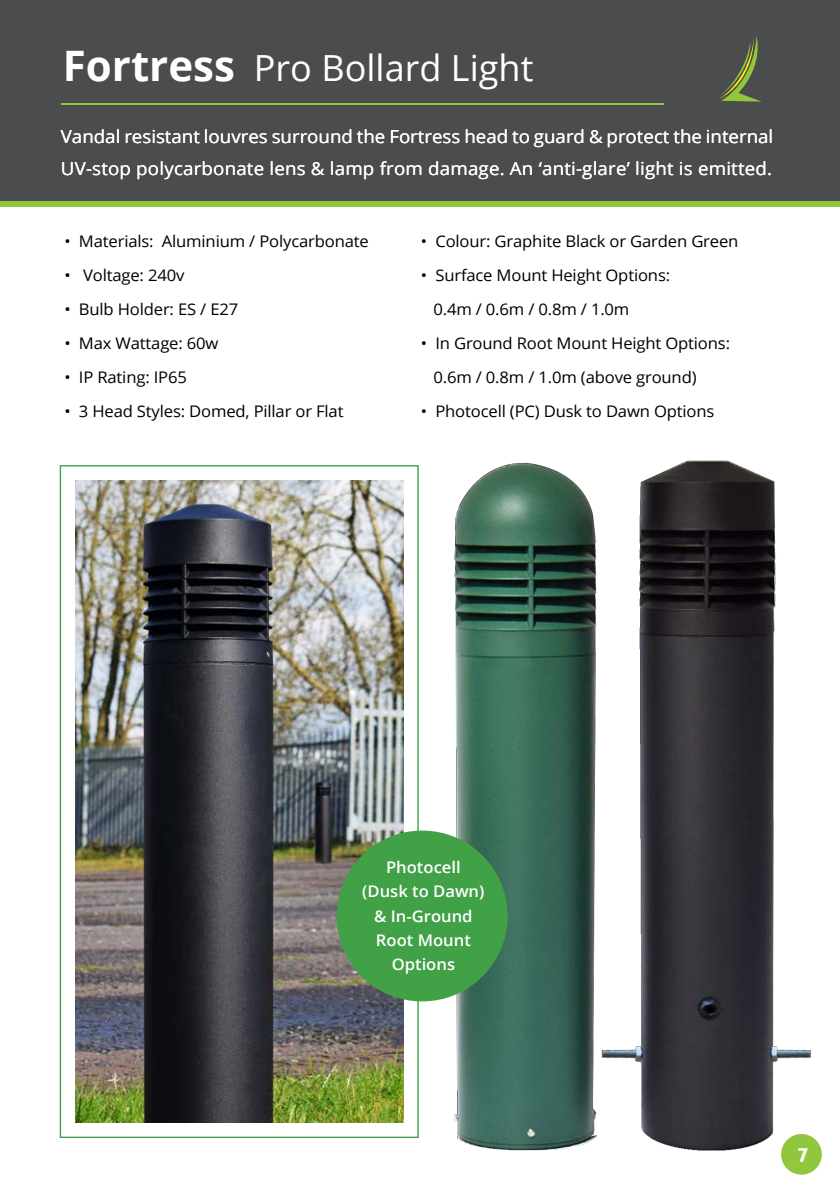
<style>
.page{position:relative;width:840px;height:1191px;background:#fff}
.page>*{position:absolute;margin:0;border:0;box-sizing:border-box;transform-origin:0 0}
.t1{font:700 42px "Open Sans";color:#fff}
.t2{font:36px "Open Sans";color:#fff}
.t3{font:700 20px "Gill Sans";color:#fff;scale:1.04 1}
.t4{font:18px/32px "Open Sans";color:#fff;scale:1.04 1}
.t5{font:16px/34px "Open Sans";letter-spacing:-.01em;color:#000001;scale:1.04 1}
.t6{font:600 16px/24px "Open Sans";color:#fff;text-align:center;scale:1.04 1}
</style>
<div class="page">
<img style="left:628px;top:460px;width:194px;height:715px">
<div style="left:0;top:177px;width:839px;height:29px;background:#92c73d"></div>
<div style="left:0;top:0;width:839px;height:201px;background:#4b4c4d"></div>
<svg style="left:719px;top:36px;width:42px;height:66px"></svg>
<hr style="left:61px;top:103px;width:603px;height:2px;background:#92c73d">
<img style="left:75px;top:480px;width:328px;height:642px">
<div style="left:780px;top:1134px;width:41px;height:40px;background:#92c73d;border-radius:50%"></div>
<img style="left:427px;top:462px;width:201px;height:689px">
<div style="left:336px;top:830px;width:171px;height:171px;background:#41a146;border-radius:50%"></div>
<p class="t1" style="left:63px;top:36px;width:174px">Fortress</p>
<p class="t2" style="left:254px;top:44px;width:281px">Pro Bollard Light</p>
<p class="t4" style="left:61px;top:120px;width:686px">Vandal resistant louvres surround the Fortress head to guard &amp; protect the internal<br>UV-stop polycarbonate lens &amp; lamp from damage. An ‘anti-glare’ light is emitted.</p>
<p class="t5" style="left:64px;top:223px;width:294px">• Materials: Aluminium / Polycarbonate</p>
<p class="t5" style="left:64px;top:257px;width:117px">• Voltage: 240v</p>
<p class="t5" style="left:64px;top:291px;width:168px">• Bulb Holder: ES / E27</p>
<p class="t5" style="left:64px;top:325px;width:149px">• Max Wattage: 60w</p>
<p class="t5" style="left:64px;top:359px;width:119px">• IP Rating: IP65</p>
<p class="t5" style="left:64px;top:393px;width:270px">• 3 Head Styles: Domed, Pillar or Flat</p>
<p class="t5" style="left:421px;top:223px;width:306px">• Colour: Graphite Black or Garden Green</p>
<p class="t5" style="left:433px;top:257px;width:229px;text-indent:-12px">• Surface Mount Height Options:<br>0.4m / 0.6m / 0.8m / 1.0m</p>
<p class="t5" style="left:433px;top:325px;width:286px;text-indent:-12px">• In Ground Root Mount Height Options:<br>0.6m / 0.8m / 1.0m (above ground)</p>
<p class="t5" style="left:421px;top:393px;width:283px">• Photocell (PC) Dusk to Dawn Options</p>
<p class="t6" style="left:362px;top:855px;width:119px">Photocell (Dusk to Dawn) &amp; In-Ground<br>Root Mount<br>Options</p>
<p class="t3" style="left:796px;top:1142px;width:13px">7</p>
</div>
